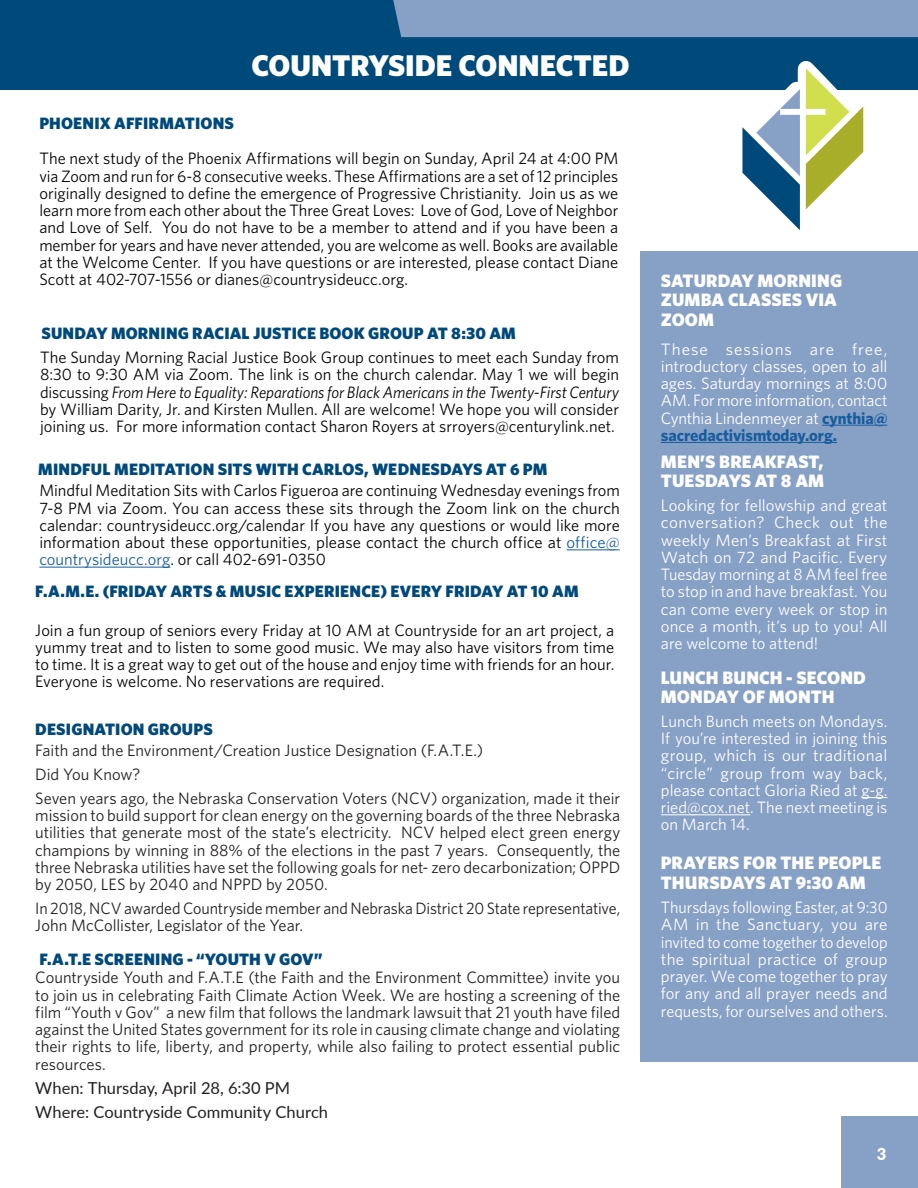
<style>
.page{position:relative;width:918px;height:1188px;background:#fff}
.page>*{position:absolute;margin:0;border:0;box-sizing:border-box;transform-origin:0 0}
.t1{font:900 30px "Whitney";color:#fff}
.t2{font:900 18px/19.5px "Whitney";letter-spacing:.005em;color:#fff}
.t3{font:16.5px/17.2px "Whitney";color:#040503;text-align:justify}
.t4{font:16.5px/17.2px "Whitney";letter-spacing:-.005em;color:#231f20}
.t5{font:16.5px/17.2px "Whitney";letter-spacing:-.005em;color:#fff;text-align:justify}
.t6{font:900 16.5px "Whitney";letter-spacing:.01em;color:#00497b}
.t7{font:16.5px/24px "Lato";color:#231f20}
.t8{font:900 16.5px "Lato";color:#fff}
.s1{font-style:italic}
.s2{color:#175d9e}
.s3{font-weight:700;color:#175d9e}
</style>
<div class="page">
<div style="left:842px;top:1116px;width:76px;height:72px;background:#87a0c6"></div>
<hr style="left:0;top:0;width:3px;height:90px;background:#00497b">
<div style="left:4px;top:0;width:914px;height:90px;background:#00497b"></div>
<svg style="left:742px;top:61px;width:122px;height:169px"></svg>
<div style="left:393px;top:0;width:511px;height:37px;background:#87a0c6"></div>
<div style="left:904px;top:0;width:14px;height:37px;background:#87a0c6"></div>
<div style="left:641px;top:251px;width:277px;height:811px;background:#87a0c6"></div>
<hr style="left:822px;top:425px;width:65px;height:1px;background:#175d9e">
<hr style="left:661px;top:442px;width:176px;height:1px;background:#175d9e">
<hr style="left:567px;top:549px;width:53px;height:1px;background:#175d9e">
<hr style="left:39px;top:567px;width:131px;height:1px;background:#175d9e">
<svg style="left:862px;top:797px;width:25px;height:1px"></svg>
<hr style="left:661px;top:814px;width:89px;height:1px;background:#fff">
<p class="t6" style="left:39px;top:112px;width:196px">PHOENIX AFFIRMATIONS</p>
<h1 class="t1" style="left:252px;top:46px;width:379px">COUNTRYSIDE CONNECTED</h1>
<p class="t3" style="left:39px;top:150px;width:581px">The next study of the Phoenix Affirmations will begin on Sunday, April 24 at 4:00 PM via Zoom and run for 6-8 consecutive weeks. These Affirmations are a set of 12 principles originally designed to define the emergence of Progressive Christianity. Join us as we learn more from each other about the Three Great Loves: Love of God, Love of Neighbor and Love of Self. You do not have to be a member to attend and if you have been a member for years and have never attended, you are welcome as well. Books are available at the Welcome Center. If you have questions or are interested, please contact Diane Scott at 402-707-1556 or dianes@countrysideucc.org.</p>
<p class="t6" style="left:41px;top:322px;width:476px">SUNDAY MORNING RACIAL JUSTICE BOOK GROUP AT 8:30 AM</p>
<p class="t3" style="left:40px;top:348px;width:581px">The Sunday Morning Racial Justice Book Group continues to meet each Sunday from 8:30 to 9:30 AM via Zoom. The link is on the church calendar. May 1 we will begin discussing <span class="s1">From Here to Equality: Reparations for Black Americans in the Twenty-First Century </span>by William Darity, Jr. and Kirsten Mullen. All are welcome! We hope you will consider joining us. For more information contact Sharon Royers at srroyers@centurylink.net.</p>
<p class="t6" style="left:38px;top:458px;width:511px">MINDFUL MEDITATION SITS WITH CARLOS, WEDNESDAYS AT 6 PM</p>
<p class="t3" style="left:39px;top:482px;width:582px">Mindful Meditation Sits with Carlos Figueroa are continuing Wednesday evenings from 7-8 PM via Zoom. You can access these sits through the Zoom link on the church calendar: countrysideucc.org/calendar If you have any questions or would like more information about these opportunities, please contact the church office at <span class="s2">office@ countrysideucc.org</span>. or call 402-691-0350</p>
<p class="t6" style="left:35px;top:581px;width:545px">F.A.M.E. (FRIDAY ARTS &amp; MUSIC EXPERIENCE) EVERY FRIDAY AT 10 AM</p>
<p class="t3" style="left:35px;top:621px;width:581px">Join a fun group of seniors every Friday at 10 AM at Countryside for an art project, a yummy treat and to listen to some good music. We may also have visitors from time to time. It is a great way to get out of the house and enjoy time with friends for an hour.<br>Everyone is welcome. No reservations are required.</p>
<p class="t6" style="left:35px;top:718px;width:179px">DESIGNATION GROUPS</p>
<p class="t4" style="left:35px;top:738px;width:587px;line-height:24px">Faith and the Environment/Creation Justice Designation (F.A.T.E.)<br>Did You Know?<br>Seven years ago, the Nebraska Conservation Voters (NCV) organization, made it their</p>
<p class="t4" style="left:35px;top:806px;width:587px;text-align:justify">mission to build support for clean energy on the governing boards of the three Nebraska utilities that generate most of the state’s electricity. NCV helped elect green energy champions by winning in 88% of the elections in the past 7 years. Consequently, the three Nebraska utilities have set the following goals for net- zero decarbonization; OPPD by 2050, LES by 2040 and NPPD by 2050.</p>
<p class="t4" style="left:35px;top:899px;width:586px">In 2018, NCV awarded Countryside member and Nebraska District 20 State representative,<br>John McCollister, Legislator of the Year.</p>
<p class="t6" style="left:39px;top:948px;width:285px">F.A.T.E SCREENING - “YOUTH V GOV”</p>
<p class="t4" style="left:35px;top:968px;width:587px;text-align:justify">Countryside Youth and F.A.T.E (the Faith and the Environment Committee) invite you to join us in celebrating Faith Climate Action Week. We are hosting a screening of the film “Youth v Gov” a new film that follows the landmark lawsuit that 21 youth have filed against the United States government for its role in causing climate change and violating their rights to life, liberty, and property, while also failing to protect essential public resources.</p>
<p class="t7" style="left:35px;top:1075px;width:294px">When: Thursday, April 28, 6:30 PM<br>Where: Countryside Community Church</p>
<p class="t2" style="left:661px;top:270px;width:183px">SATURDAY MORNING<br>ZUMBA CLASSES VIA<br>ZOOM</p>
<p class="t5" style="left:661px;top:340px;width:228px">These sessions are free, introductory classes, open to all ages. Saturday mornings at 8:00<br>AM. For more information, contact Cynthia Lindenmeyer at <span class="s3">cynthia@ sacredactivismtoday.org.</span></p>
<p class="t2" style="left:661px;top:451px;width:165px">MEN’S BREAKFAST,<br>TUESDAYS AT 8 AM</p>
<p class="t5" style="left:661px;top:496px;width:228px">Looking for fellowship and great conversation? Check out the weekly Men’s Breakfast at First Watch on 72 and Pacific. Every Tuesday morning at 8 AM feel free to stop in and have breakfast. You can come every week or stop in once a month, it’s up to you! All are welcome to attend!</p>
<p class="t2" style="left:661px;top:667px;width:207px">LUNCH BUNCH - SECOND<br>MONDAY OF MONTH</p>
<p class="t5" style="left:661px;top:712px;width:228px">Lunch Bunch meets on Mondays.<br>If you’re interested in joining this group, which is our traditional “circle” group from way back, please contact Gloria Ried at g-g. ried@cox.net. The next meeting is on March 14.</p>
<p class="t2" style="left:661px;top:853px;width:222px">PRAYERS FOR THE PEOPLE<br>THURSDAYS AT 9:30 AM</p>
<p class="t5" style="left:661px;top:898px;width:228px">Thursdays following Easter, at 9:30<br>AM in the Sanctuary, you are invited to come together to develop the spiritual practice of group prayer. We come together to pray for any and all prayer needs and requests, for ourselves and others.</p>
<p class="t8" style="left:877px;top:1141px;width:11px">3</p>
</div>
